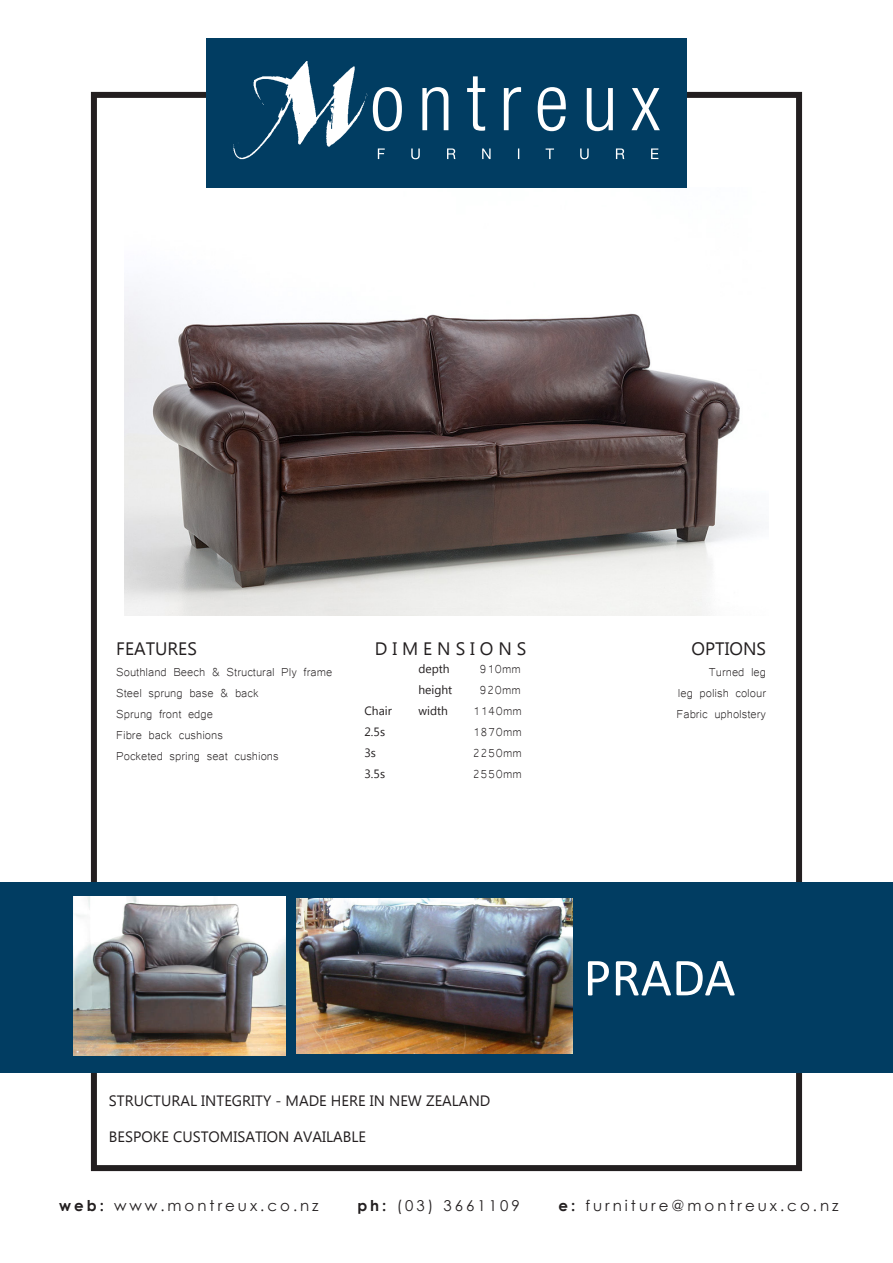
<style>
.page{position:relative;width:893px;height:1263px;background:#fff}
.page>*{position:absolute;margin:0;border:0;box-sizing:border-box;transform-origin:0 0}
.t1{font:54px "Calibri";color:#fff}
.t2{font:18px "Microsoft Tai Le";color:#231f20}
.t3{font:15px "Microsoft Yi Baiti";color:#231f20}
.t4{font:15px "Microsoft Tai Le";color:#231f20}
.t5{font:15px "Century Gothic";letter-spacing:.2em;color:#231f20}
.t6{font:12px "Microsoft Tai Le";color:#231f20}
.s1{font-weight:700}
</style>
<div class="page">
<div style="left:91px;top:92px;width:711px;height:1079px;border:6px solid #231f20"></div>
<div style="left:0;top:882px;width:893px;height:190px;background:#013d62"></div>
<img style="left:124px;top:187px;width:637px;height:428px">
<img style="left:74px;top:897px;width:212px;height:158px">
<img style="left:296px;top:899px;width:277px;height:154px">
<div style="left:206px;top:38px;width:480px;height:149px;background:#013d62"></div>
<img style="left:233px;top:61px;width:135px;height:99px">
<svg style="left:378px;top:148px;width:280px;height:11px"></svg>
<svg style="left:373px;top:76px;width:287px;height:55px"></svg>
<p class="t2" style="left:116px;top:638px;width:82px">FEATURES</p>
<p class="t3" style="left:116px;top:663px;width:218px">Southland Beech &amp; Structural Ply frame</p>
<p class="t3" style="left:116px;top:684px;width:144px">Steel sprung base &amp; back</p>
<p class="t3" style="left:116px;top:705px;width:98px">Sprung front edge</p>
<p class="t3" style="left:116px;top:726px;width:108px">Fibre back cushions</p>
<p class="t3" style="left:116px;top:747px;width:164px">Pocketed spring seat cushions</p>
<p class="t2" style="left:375px;top:638px;width:153px">D I M E N S I O N S</p>
<p class="t6" style="left:418px;top:661px;width:33px">depth</p>
<p class="t3" style="left:479px;top:660px;width:43px">910mm</p>
<p class="t6" style="left:418px;top:683px;width:35px">height</p>
<p class="t3" style="left:479px;top:681px;width:43px">920mm</p>
<p class="t6" style="left:364px;top:704px;width:29px">Chair</p>
<p class="t6" style="left:418px;top:704px;width:31px">width</p>
<p class="t3" style="left:472px;top:702px;width:51px">1140mm</p>
<p class="t6" style="left:364px;top:725px;width:22px">2.5s</p>
<p class="t3" style="left:472px;top:723px;width:51px">1870mm</p>
<p class="t6" style="left:364px;top:746px;width:13px">3s</p>
<p class="t3" style="left:472px;top:744px;width:51px">2250mm</p>
<p class="t6" style="left:364px;top:767px;width:22px">3.5s</p>
<p class="t3" style="left:472px;top:765px;width:51px">2550mm</p>
<p class="t2" style="left:692px;top:638px;width:76px">OPTIONS</p>
<p class="t3" style="left:709px;top:663px;width:59px">Turned leg</p>
<p class="t3" style="left:678px;top:684px;width:90px">leg polish colour</p>
<p class="t3" style="left:676px;top:705px;width:91px">Fabric upholstery</p>
<p class="t4" style="left:109px;top:1092px;width:383px">STRUCTURAL INTEGRITY - MADE HERE IN NEW ZEALAND</p>
<p class="t4" style="left:109px;top:1128px;width:259px">BESPOKE CUSTOMISATION AVAILABLE</p>
<p class="t1" style="left:583px;top:943px;width:154px">PRADA</p>
<p class="t5" style="left:59px;top:1195px;width:261px"><span class="s1">web:</span> www.montreux.co.nz</p>
<p class="t5" style="left:357px;top:1195px;width:164px"><span class="s1">ph:</span> (03) 3661109</p>
<p class="t5" style="left:558px;top:1195px;width:282px"><span class="s1">e:</span> furniture@montreux.co.nz</p>
</div>
